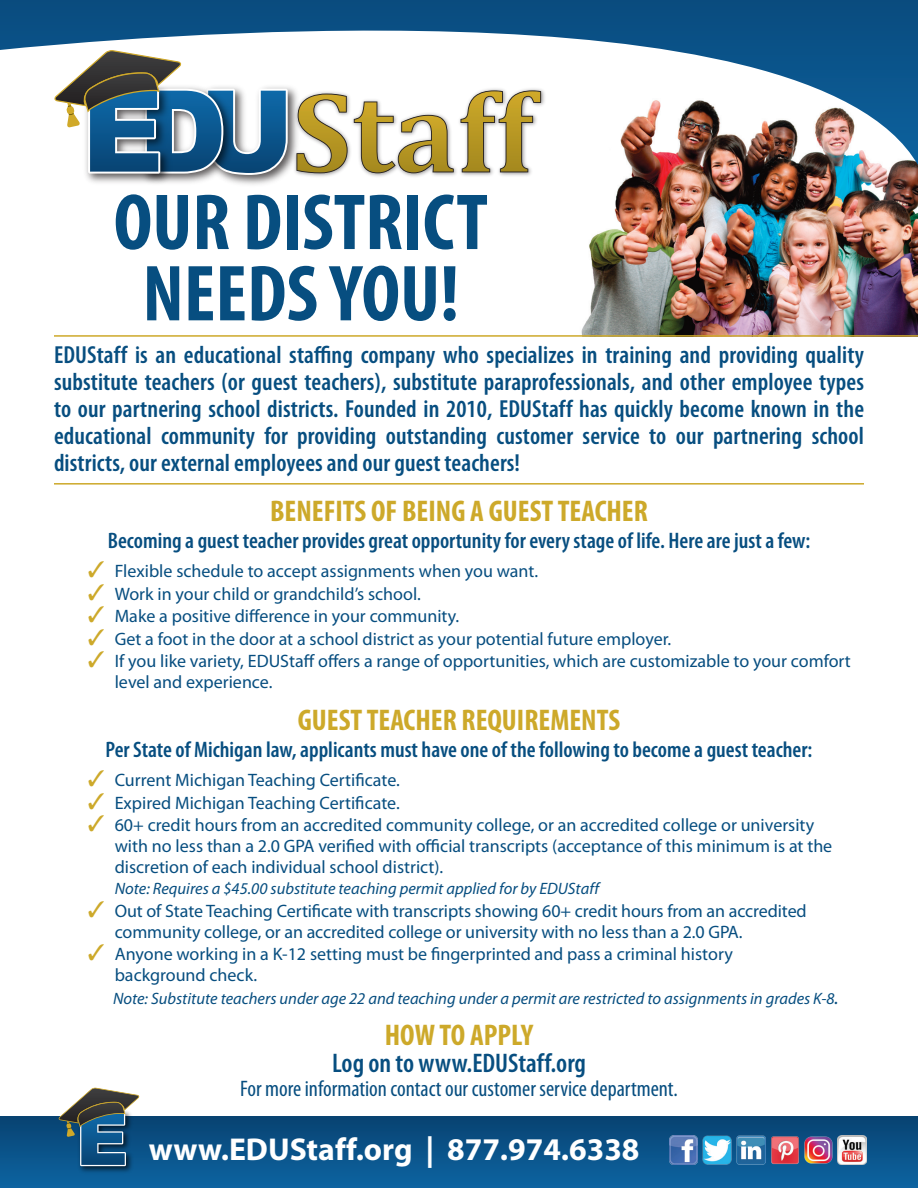
<style>
.page{position:relative;width:918px;height:1188px;background:#fff}
.page>*{position:absolute;margin:0;border:0;box-sizing:border-box;transform-origin:0 0}
.t1{font:700 condensed 80.25px "Myriad Pro";color:#074e80}
.t2{font:700 31.65px "Myriad Pro";color:#fff}
.t3{font:700 condensed 30px "Myriad Pro";color:#cda92a}
.t4{font:600 condensed 27px "Myriad Pro";color:#074e80}
.t5{font:600 condensed 24.75px/27px "Myriad Pro";letter-spacing:.005em;color:#074e80;text-align:justify}
.t6{font:600 condensed 22.5px "Myriad Pro";color:#074e80}
.t7{font:condensed 22.5px "Myriad Pro";color:#074e80}
.t8{font:18px/21px "Myriad Pro";color:#074e80}
.t9{font:italic 16.5px "Myriad Pro";color:#074e80}
.s1{color:#cda92a}
.s2{font-size:19.5px}
</style>
<div class="page">
<img style="left:581px;top:165px;width:337px;height:170px">
<svg style="left:0;top:0;width:918px;height:165px"></svg>
<img style="left:238px;top:82px;width:64px;height:103px">
<img style="left:86px;top:175px;width:89px;height:10px">
<svg style="left:54px;top:50px;width:234px;height:125px"></svg>
<img style="left:291px;top:85px;width:257px;height:95px">
<svg style="left:296px;top:94px;width:52px;height:79px"></svg>
<svg style="left:354px;top:102px;width:100px;height:71px"></svg>
<svg style="left:460px;top:90px;width:81px;height:82px"></svg>
<hr style="left:54px;top:335px;width:864px;height:2px;background:#cda92a">
<hr style="left:54px;top:483px;width:810px;height:2px;background:#cda92a">
<div style="left:0;top:1117px;width:918px;height:71px;background:linear-gradient(to bottom,#094372,#0d64a2)"></div>
<img style="left:76px;top:1166px;width:59px;height:9px">
<svg style="left:59px;top:1088px;width:80px;height:78px;background:#476a80"></svg>
<img style="left:669px;top:1136px;width:29px;height:28px">
<img style="left:703px;top:1136px;width:29px;height:28px">
<img style="left:737px;top:1136px;width:28px;height:28px">
<img style="left:770px;top:1135px;width:29px;height:29px">
<img style="left:804px;top:1135px;width:29px;height:30px">
<img style="left:838px;top:1136px;width:29px;height:29px">
<p class="t1" style="left:114px;top:178px;width:376px">OUR DISTRICT</p>
<p class="t1" style="left:143px;top:249px;width:318px">NEEDS YOU!</p>
<p class="t5" style="left:54px;top:342px;width:812px">EDUStaff is an educational staffing company who specializes in training and providing quality substitute teachers (or guest teachers), substitute paraprofessionals, and other employee types to our partnering school districts. Founded in 2010, EDUStaff has quickly become known in the educational community for providing outstanding customer service to our partnering school districts, our external employees and our guest teachers!</p>
<p class="t3" style="left:270px;top:494px;width:379px">BENEFITS OF BEING A GUEST TEACHER</p>
<p class="t6" style="left:108px;top:528px;width:704px">Becoming a guest teacher provides great opportunity for every stage of life. Here are just a few:</p>
<p class="t8" style="left:88px;top:561px;width:452px"><span class="s1">✓</span> Flexible schedule to accept assignments when you want.</p>
<p class="t8" style="left:88px;top:583px;width:335px"><span class="s1">✓</span> Work in your child or grandchild’s school.</p>
<p class="t8" style="left:88px;top:606px;width:373px"><span class="s1">✓</span> Make a positive difference in your community.</p>
<p class="t8" style="left:88px;top:628px;width:585px"><span class="s1">✓</span> Get a foot in the door at a school district as your potential future employer.</p>
<p class="t8" style="left:115px;top:651px;width:738px;text-indent:-27px"><span class="s1">✓</span> If you like variety, EDUStaff offers a range of opportunities, which are customizable to your comfort level and experience.</p>
<p class="t3" style="left:298px;top:704px;width:324px">GUEST TEACHER REQUIREMENTS</p>
<p class="t6" style="left:106px;top:737px;width:708px">Per State of Michigan law, applicants must have one of the following to become a guest teacher:</p>
<p class="t8" style="left:88px;top:770px;width:314px"><span class="s1">✓</span> Current Michigan Teaching Certificate.</p>
<p class="t8" style="left:88px;top:793px;width:314px"><span class="s1">✓</span> Expired Michigan Teaching Certificate.</p>
<p class="t8" style="left:115px;top:815px;width:719px;text-indent:-27px"><span class="s1">✓</span> 60+ credit hours from an accredited community college, or an accredited college or university with no less than a 2.0 GPA verified with official transcripts (acceptance of this minimum is at the discretion of each individual school district).</p>
<p class="t9" style="left:115px;top:880px;width:486px">Note: Requires a $45.00 substitute teaching permit applied for by EDUStaff</p>
<p class="t8" style="left:115px;top:901px;width:694px;text-indent:-27px"><span class="s1">✓</span> Out of State Teaching Certificate with transcripts showing 60+ credit hours from an accredited community college, or an accredited college or university with no less than a 2.0 GPA.</p>
<p class="t8" style="left:115px;top:944px;width:620px;text-indent:-27px"><span class="s1">✓</span> Anyone working in a K-12 setting must be fingerprinted and pass a criminal history background check.</p>
<p class="t9" style="left:113px;top:989px;width:727px">Note: Substitute teachers under age 22 and teaching under a permit are restricted to assignments in grades K-8<span class="s2">.</span></p>
<p class="t3" style="left:385px;top:1018px;width:150px">HOW TO APPLY</p>
<p class="t4" style="left:332px;top:1048px;width:255px">Log on to www.EDUStaff.org</p>
<p class="t7" style="left:240px;top:1076px;width:439px">For more information contact our customer service department.</p>
<p class="t2" style="left:149px;top:1132px;width:492px">www.EDUStaff.org | 877.974.6338</p>
</div>
